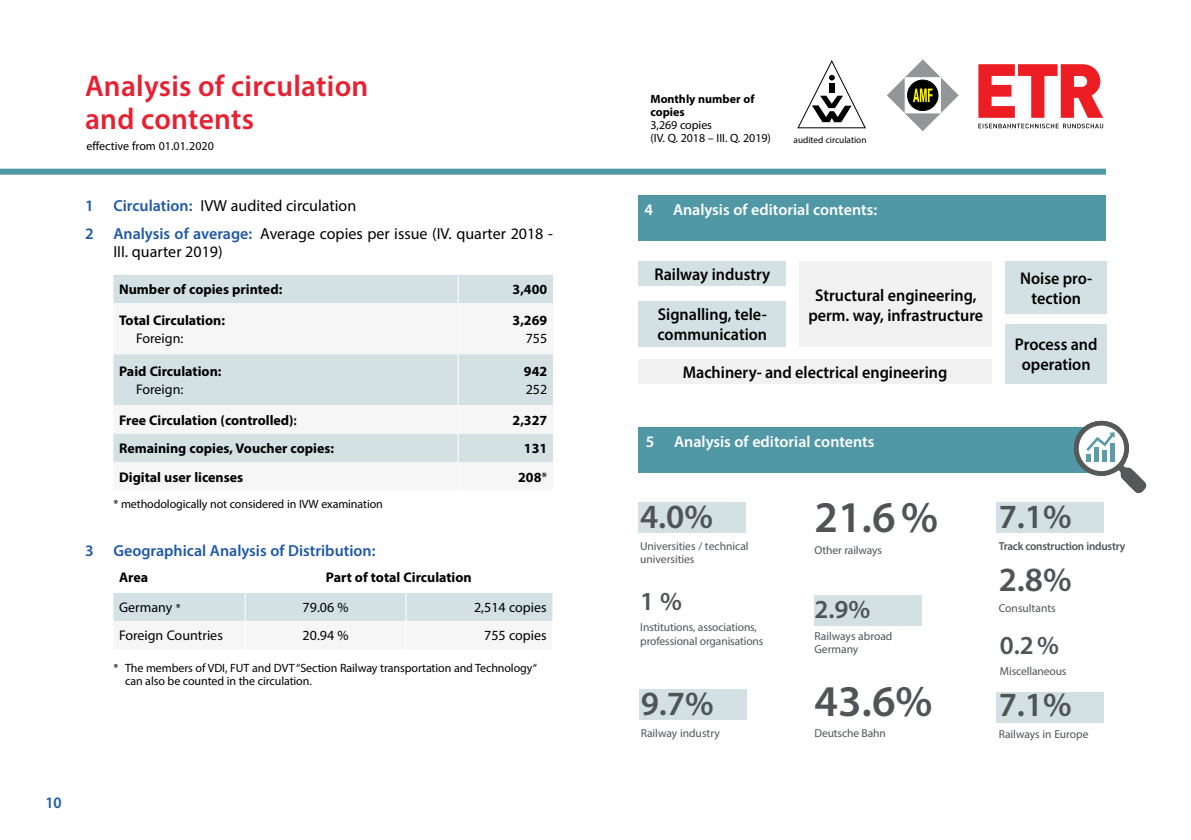
<style>
.page{position:relative;width:1191px;height:840px;background:#fff}
.page>*{position:absolute;margin:0;border:0;box-sizing:border-box;transform-origin:0 0}
.t1{font:600 44px "Myriad Pro";color:#505457}
.t2{font:600 34px "Myriad Pro";color:#505457}
.t3{font:600 30px/33px "Myriad Pro";letter-spacing:.01em;color:#e82132}
.t4{font:600 26px "Myriad Pro";color:#505457}
.t5{font:600 17px/20px "Myriad Pro";color:#000;text-align:center;scale:.95 1}
.t6{font:16px/28px "Myriad Pro";color:#000}
.t7{font:600 16px "Myriad Pro";color:#fff}
.t8{font:600 16px "Myriad Pro";color:#1f59a9}
.t9{font:600 16px "Myriad Pro";color:#1f59a9;scale:.95 1}
.t10{font:700 14px "Myriad Pro";color:#000}
.t11{font:14px "Myriad Pro";color:#000}
.t12{font:12px/13px "Myriad Pro";letter-spacing:-.01em;color:#000}
.t13{font:700 12px/13px "Myriad Pro";color:#000}
.t14{font:11.6px/13.2px "Myriad Pro";letter-spacing:-.01em;color:#505457}
.t15{font:600 11.6px "Myriad Pro";letter-spacing:-.02em;color:#505457}
.t16{font:9.4px "Myriad Pro";color:#000}
.s1{font-weight:600;color:#1f59a9}
.s2{font-weight:600}
.s3{font-weight:400}
.s4{font-size:12px}
</style>
<div class="page">
<div style="left:0;top:168px;width:1106px;height:6px;background:#5098a6"></div>
<svg style="left:887px;top:60px;width:71px;height:71px"></svg>
<svg style="left:797px;top:60px;width:69px;height:69px"></svg>
<svg style="left:978px;top:124px;width:125px;height:4px"></svg>
<svg style="left:978px;top:64px;width:125px;height:54px"></svg>
<div style="left:638px;top:195px;width:467px;height:45px;background:#5098a6"></div>
<div style="left:113px;top:274px;width:440px;height:29px;background:#d3e1e5"></div>
<svg style="left:113px;top:354px;width:440px;height:108px;fill:#d3e1e5"></svg>
<svg style="left:458px;top:274px;width:1px;height:29px"></svg>
<hr style="left:458px;top:354px;width:1px;height:51px;background:#fff">
<svg style="left:458px;top:405px;width:1px;height:57px"></svg>
<div style="left:113px;top:593px;width:439px;height:28px;background:#d3e1e5"></div>
<div style="left:638px;top:261px;width:148px;height:25px;background:#d3e1e5"></div>
<div style="left:638px;top:359px;width:354px;height:24px;background:#f1f1f2"></div>
<div style="left:799px;top:261px;width:193px;height:86px;background:#f1f1f2"></div>
<div style="left:1005px;top:261px;width:101px;height:53px;background:#d3e1e5"></div>
<div style="left:1005px;top:324px;width:101px;height:59px;background:#d3e1e5"></div>
<div style="left:638px;top:301px;width:148px;height:46px;background:#d3e1e5"></div>
<div style="left:639px;top:688px;width:107px;height:31px;background:#d3e1e5"></div>
<div style="left:638px;top:427px;width:467px;height:45px;background:#5098a6"></div>
<div style="left:638px;top:502px;width:108px;height:30px;background:#d3e1e5"></div>
<div style="left:996px;top:691px;width:107px;height:30px;background:#d3e1e5"></div>
<svg style="left:1071px;top:420px;width:75px;height:73px"></svg>
<div style="left:814px;top:595px;width:107px;height:30px;background:#d3e1e5"></div>
<div style="left:996px;top:502px;width:108px;height:30px;background:#d3e1e5"></div>
<h3 class="t3" style="left:85px;top:69px;width:285px">Analysis of circulation and contents</h3>
<p class="t12" style="left:86px;top:139px;width:129px">effective from 01.01.2020</p>
<h3 class="t6" style="left:85px;top:191px;width:469px"><span class="s1">1 Circulation:</span> IVW audited circulation<br><span class="s1">2 Analysis of average:</span> Average copies per issue (IV. quarter 2018 -</h3>
<h3 class="t6" style="left:113px;top:237px;width:111px">III. quarter 2019)</h3>
<p class="t10" style="left:119px;top:280px;width:165px">Number of copies printed:</p>
<p class="t10" style="left:512px;top:280px;width:36px">3,400</p>
<p class="t10" style="left:119px;top:311px;width:107px">Total Circulation:</p>
<p class="t11" style="left:136px;top:329px;width:49px">Foreign:</p>
<p class="t10" style="left:512px;top:311px;width:36px">3,269</p>
<p class="t11" style="left:526px;top:329px;width:23px">755</p>
<p class="t10" style="left:119px;top:362px;width:104px">Paid Circulation:</p>
<p class="t11" style="left:136px;top:380px;width:49px">Foreign:</p>
<p class="t10" style="left:524px;top:362px;width:25px">942</p>
<p class="t11" style="left:526px;top:380px;width:23px">252</p>
<p class="t10" style="left:119px;top:410px;width:179px">Free Circulation (controlled)<span class="s2">:</span></p>
<p class="t10" style="left:512px;top:410px;width:36px">2,327</p>
<p class="t10" style="left:119px;top:439px;width:216px">Remaining copies, Voucher copies:</p>
<p class="t10" style="left:524px;top:439px;width:25px">131</p>
<p class="t10" style="left:119px;top:467px;width:126px">Digital user licenses</p>
<p class="t10" style="left:518px;top:467px;width:31px">208<span class="s3">*</span></p>
<p class="t12" style="left:113px;top:497px;width:271px">* methodologically not considered in IVW examination</p>
<h3 class="t8" style="left:85px;top:540px;width:292px">3 Geographical Analysis of Distribution:</h3>
<p class="t10" style="left:119px;top:568px;width:31px">Area</p>
<p class="t10" style="left:326px;top:568px;width:147px">Part of total Circulation</p>
<p class="t11" style="left:119px;top:598px;width:63px">Germany <span class="s4">*</span></p>
<p class="t11" style="left:303px;top:598px;width:47px">79.06 %</p>
<p class="t11" style="left:474px;top:598px;width:74px">2,514 copies</p>
<p class="t11" style="left:119px;top:626px;width:105px">Foreign Countries</p>
<p class="t11" style="left:303px;top:626px;width:47px">20.94 %</p>
<p class="t11" style="left:484px;top:626px;width:64px">755 copies</p>
<p class="t12" style="left:125px;top:661px;width:413px;text-indent:-12px">* The members of VDI, FUT and DVT “Section Railway transportation and Technology“ can also be counted in the circulation.</p>
<h3 class="t9" style="left:45px;top:792px;width:19px">10</h3>
<p class="t13" style="left:650px;top:92px;width:105px">Monthly number of copies</p>
<p class="t12" style="left:650px;top:118px;width:122px">3,269 copies<br>(IV. Q. 2018 – III. Q. 2019)</p>
<p class="t16" style="left:793px;top:134px;width:74px">audited circulation</p>
<h3 class="t7" style="left:644px;top:199px;width:234px">4 Analysis of editorial contents:</h3>
<h3 class="t5" style="left:654px;top:264px;width:123px">Railway industry</h3>
<h3 class="t5" style="left:657px;top:304px;width:117px;text-align:left">Signalling, tele&shy;communication</h3>
<h3 class="t5" style="left:808px;top:284px;width:186px">Structural engineering, perm. way, infrastructure</h3>
<h3 class="t5" style="left:682px;top:361px;width:280px">Machinery- and electrical engineering</h3>
<h3 class="t5" style="left:1020px;top:268px;width:77px">Noise pro&shy;tection</h3>
<h3 class="t5" style="left:1015px;top:334px;width:88px">Process and operation</h3>
<h3 class="t7" style="left:646px;top:431px;width:230px">5 Analysis of editorial contents</h3>
<h2 class="t2" style="left:640px;top:494px;width:75px">4.0%</h2>
<p class="t14" style="left:640px;top:538px;width:110px">Universities / technical universities</p>
<h3 class="t4" style="left:640px;top:584px;width:43px">1 %</h3>
<p class="t14" style="left:640px;top:620px;width:125px">Institutions, associations, professional organisations</p>
<h2 class="t2" style="left:640px;top:681px;width:75px">9.7%</h2>
<p class="t14" style="left:640px;top:725px;width:81px">Railway industry</p>
<h1 class="t1" style="left:814px;top:489px;width:125px">21.6%</h1>
<p class="t14" style="left:814px;top:542px;width:69px">Other railways</p>
<h3 class="t4" style="left:814px;top:592px;width:57px">2.9%</h3>
<p class="t14" style="left:814px;top:628px;width:79px">Railways abroad<br>Germany</p>
<h1 class="t1" style="left:814px;top:672px;width:120px">43.6%</h1>
<p class="t14" style="left:814px;top:726px;width:73px">Deutsche Bahn</p>
<h2 class="t2" style="left:998px;top:494px;width:75px">7.1%</h2>
<p class="t15" style="left:998px;top:538px;width:128px">Track construction industry</p>
<h2 class="t2" style="left:998px;top:557px;width:75px">2.8%</h2>
<p class="t14" style="left:998px;top:601px;width:59px">Consultants</p>
<h3 class="t4" style="left:1000px;top:628px;width:61px">0.2%</h3>
<p class="t14" style="left:1000px;top:664px;width:68px">Miscellaneous</p>
<h2 class="t2" style="left:998px;top:682px;width:75px">7.1%</h2>
<p class="t14" style="left:998px;top:726px;width:91px">Railways in Europe</p>
</div>
